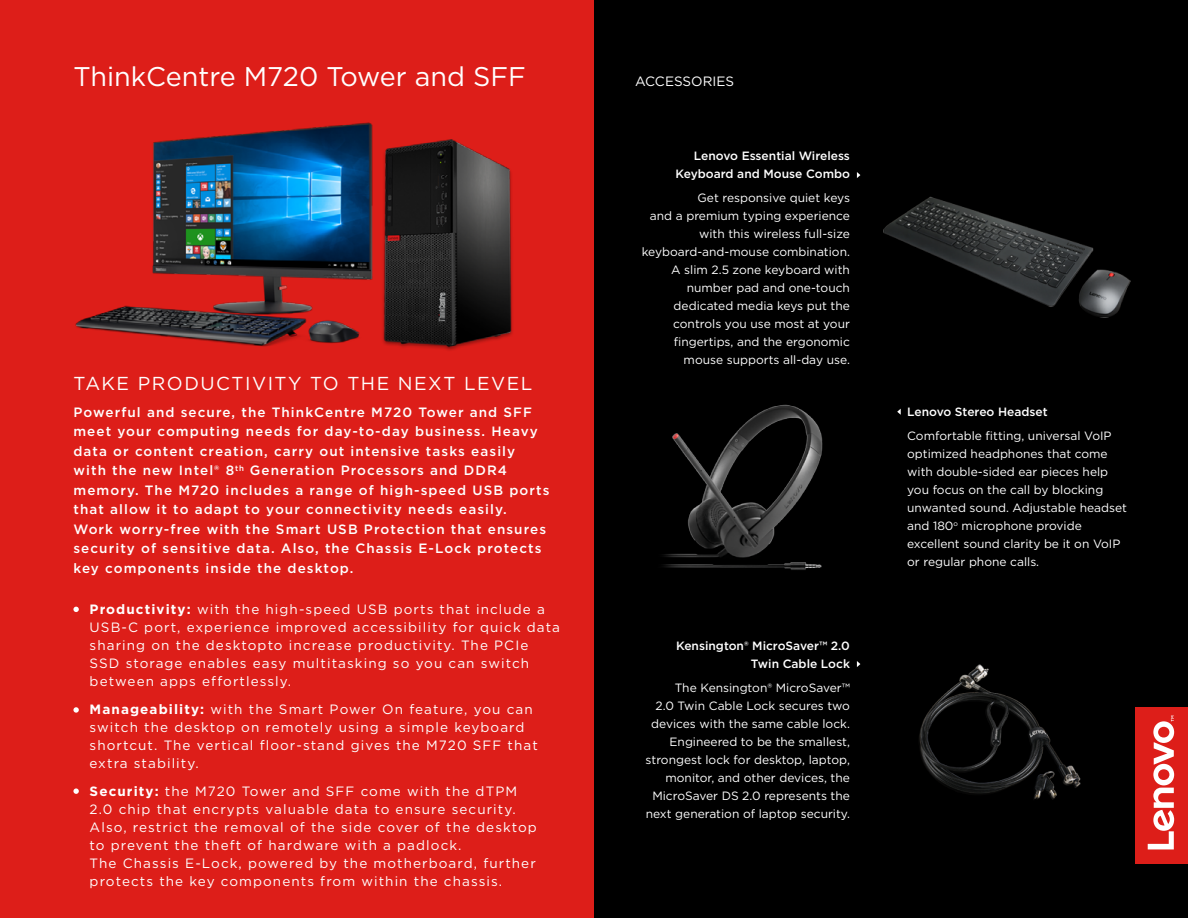
<style>
.page{position:relative;width:1188px;height:918px;background:#fff}
.page>*{position:absolute;margin:0;border:0;box-sizing:border-box;transform-origin:0 0}
.t1{font:27px "Gotham";color:#fff}
.t2{font:18.75px "Gotham";letter-spacing:.08em;color:#fff}
.t3{font:13.5px/18px "Gotham";letter-spacing:.08em;color:#fff}
.t4{font:500 13.5px/19.5px "Gotham";letter-spacing:.08em;color:#fff}
.t5{font:13.5px "Gotham";color:#fff}
.t6{font:12px/18px "Gotham";color:#fff;text-align:right}
.t7{font:500 12px/18px "Gotham";color:#fff;text-align:right}
.s1{font-weight:700}
</style>
<div class="page">
<div style="left:594px;top:0;width:594px;height:918px;background:#000"></div>
<div style="left:0;top:0;width:594px;height:918px;background:#dd1e19"></div>
<div style="left:1136px;top:707px;width:52px;height:157px;background:#dd1e19"></div>
<svg style="left:1148px;top:716px;width:26px;height:133px"></svg>
<svg style="left:73px;top:607px;width:6px;height:5px"></svg>
<svg style="left:73px;top:707px;width:6px;height:6px"></svg>
<svg style="left:73px;top:788px;width:6px;height:6px"></svg>
<img style="left:883px;top:196px;width:248px;height:122px">
<img style="left:919px;top:664px;width:162px;height:136px">
<img style="left:75px;top:122px;width:438px;height:229px">
<svg style="left:897px;top:409px;width:4px;height:6px"></svg>
<svg style="left:857px;top:172px;width:3px;height:6px"></svg>
<svg style="left:857px;top:661px;width:3px;height:6px"></svg>
<img style="left:664px;top:404px;width:159px;height:166px">
<h1 class="t1" style="left:73px;top:60px;width:454px">ThinkCentre M720 Tower and SFF</h1>
<p class="t5" style="left:635px;top:73px;width:100px">Accessories</p>
<h2 class="t2" style="left:73px;top:371px;width:454px">Take Productivity to the N ext Level</h2>
<p class="t4" style="left:73px;top:402px;width:478px">Powerful and secure, the ThinkCentre M720 Tower and SFF meet your computing needs for day-to-day business. Heavy data or content creation, carry out intensive tasks easily with the new Intel® 8<sup>th</sup> Generation Processors and DDR4 memory. The M720 includes a range of high-speed USB ports that allow it to adapt to your connectivity needs easily.<br>Work worry-free with the Smart USB Protection that ensures security of sensitive data. Also, the Chassis E-Lock protects key components inside the desktop.</p>
<p class="t3" style="left:90px;top:600px;width:472px"><span class="s1">Productivity:</span> with the high-speed US B ports that include a<br>US B-C port, experience improved accessibility for quick data sharing on the desktopto increase productivity. The PCI e<br>SSD</p>
<p class="t3" style="left:90px;top:654px;width:441px;text-indent:36px">storage enables easy multitasking so you can switch between apps effortlessly.</p>
<p class="t3" style="left:90px;top:700px;width:450px"><span class="s1">Manageability:</span> with the Smart Power On feature, you can switch the desktop on remotely using a simple keyboard shortcut. The vertical floor-stand gives the M720 SFF that extra stability.</p>
<p class="t3" style="left:90px;top:782px;width:449px"><span class="s1">Security:</span> the M720 Tower and SFF come with the dTPM 2.0 chip that encrypts valuable data to ensure security.<br>Also, restrict the removal of the side cover of the desktop to prevent the theft of hardware with a padlock.<br>The Chassis E-Lock, powered by the motherboard, further protects the key components from within the chassis.</p>
<p class="t7" style="left:675px;top:147px;width:176px">Lenovo Essential Wireless<br>Keyboard and Mouse Combo</p>
<p class="t6" style="left:642px;top:189px;width:210px">Get responsive quiet keys<br>and a premium typing experience with this wireless full-size keyboard-and-mouse combination.<br>A slim 2.5 zone keyboard with number pad and one-touch dedicated media keys put the controls you use most at your fingertips, and the ergonomic mouse supports all-day use.</p>
<p class="t7" style="left:676px;top:637px;width:175px">Kensington® MicroSaver™ 2.0<br>Twin Cable Lock</p>
<p class="t6" style="left:646px;top:679px;width:206px">The Kensington® MicroSaver™<br>2.0 Twin Cable Lock secures two devices with the same cable lock.<br>Engineered to be the smallest, strongest lock for desktop, laptop, monitor, and other devices, the<br>MicroSaver DS 2.0 represents the next generation of laptop security.</p>
<p class="t7" style="left:907px;top:402px;width:142px">Lenovo Stereo Headset</p>
<p class="t6" style="left:907px;top:426px;width:221px;text-align:left">Comfortable fitting, universal VoI P optimized headphones that come with double-sided ear pieces help you focus on the call by blocking unwanted sound. Adjustable headset and 180<sup>o</sup> microphone provide excellent sound clarity be it on VoI P or regular phone calls.</p>
</div>
